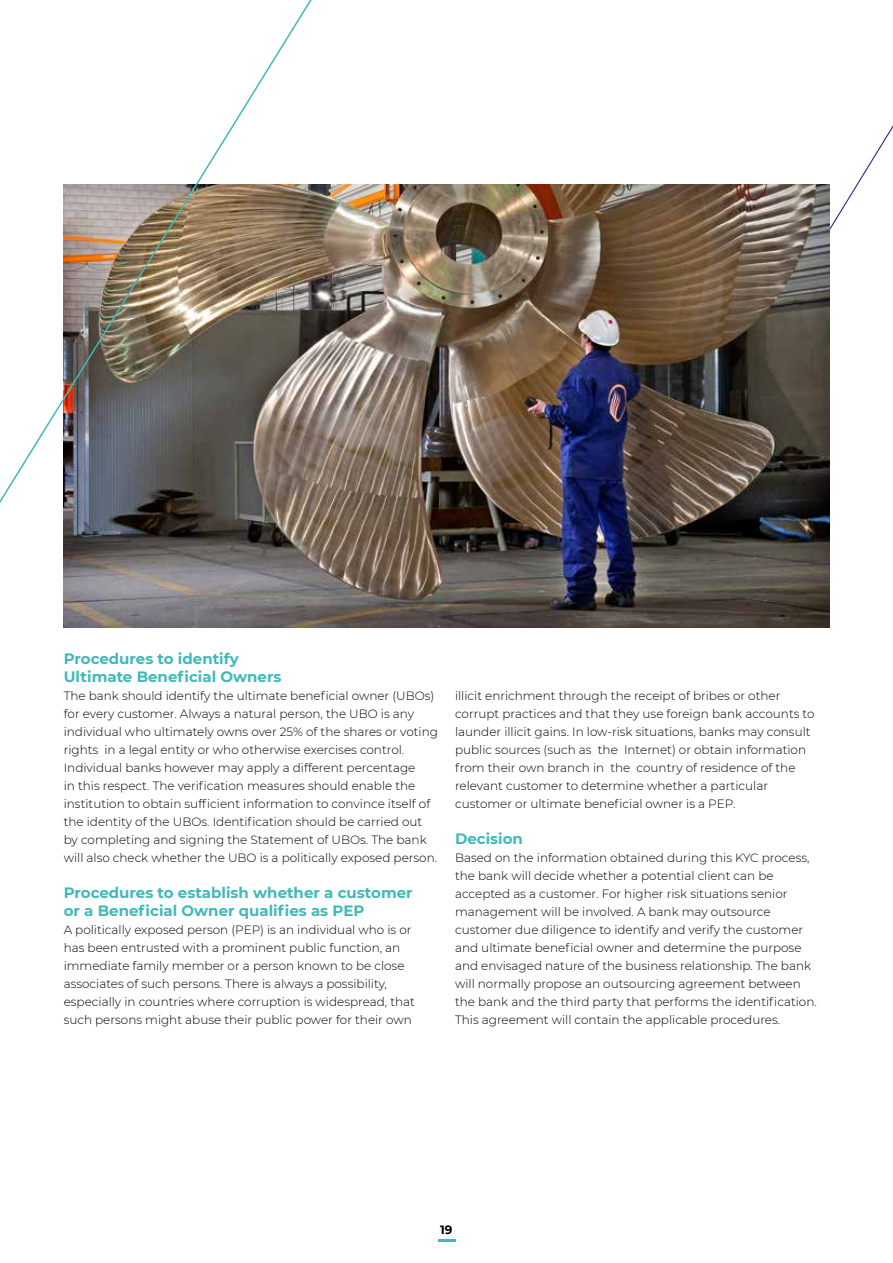
<style>
.page{position:relative;width:893px;height:1263px;background:#fff}
.page>*{position:absolute;margin:0;border:0;box-sizing:border-box;transform-origin:0 0}
.t1{font:700 15px/18px "Montserrat";color:#41b9b8}
.t2{font:300 12px/18px "Montserrat";color:#000}
.t3{font:700 12px "Montserrat";color:#000}
</style>
<div class="page">
<svg style="left:438px;top:1239px;width:17px;height:2px"></svg>
<svg style="left:764px;top:125px;width:129px;height:210px"></svg>
<img style="left:368px;top:185px;width:461px;height:442px">
<img style="left:0;top:0;width:368px;height:628px">
<p class="t1" style="left:64px;top:649px;width:219px">Procedures to identify<br>Ultimate Beneficial Owners</p>
<p class="t2" style="left:64px;top:686px;width:376px">The bank should identify the ultimate beneficial owner (UBOs) for every customer. Always a natural person, the UBO is any individual who ultimately owns over 25% of the shares or voting rights in a legal entity or who otherwise exercises control.<br>Individual banks however may apply a different percentage<br>in this respect. The verification measures should enable the institution to obtain sufficient information to convince itself of the identity of the UBOs. Identification should be carried out by completing and signing the Statement of UBOs. The bank will also check whether the UBO is a politically exposed person.</p>
<p class="t1" style="left:64px;top:883px;width:351px">Procedures to establish whether a customer or a Beneficial Owner qualifies as PEP</p>
<p class="t2" style="left:64px;top:920px;width:353px">A politically exposed person (PEP) is an individual who is or has been entrusted with a prominent public function, an immediate family member or a person known to be close associates of such persons. There is always a possibility, especially in countries where corruption is widespread, that such persons might abuse their public power for their own</p>
<p class="t2" style="left:455px;top:687px;width:361px">illicit enrichment through the receipt of bribes or other corrupt practices and that they use foreign bank accounts to launder illicit gains. In low-risk situations, banks may consult public sources (such as the Internet) or obtain information from their own branch in the country of residence of the relevant customer to determine whether a particular customer or ultimate beneficial owner is a PEP.</p>
<p class="t1" style="left:455px;top:829px;width:69px">Decision</p>
<p class="t2" style="left:455px;top:849px;width:363px">Based on the information obtained during this KYC process, the bank will decide whether a potential client can be accepted as a customer. For higher risk situations senior management will be involved. A bank may outsource customer due diligence to identify and verify the customer and ultimate beneficial owner and determine the purpose and envisaged nature of the business relationship. The bank will normally propose an outsourcing agreement between the bank and the third party that performs the identification.<br>This agreement will contain the applicable procedures.</p>
<p class="t3" style="left:440px;top:1221px;width:14px">19</p>
</div>
